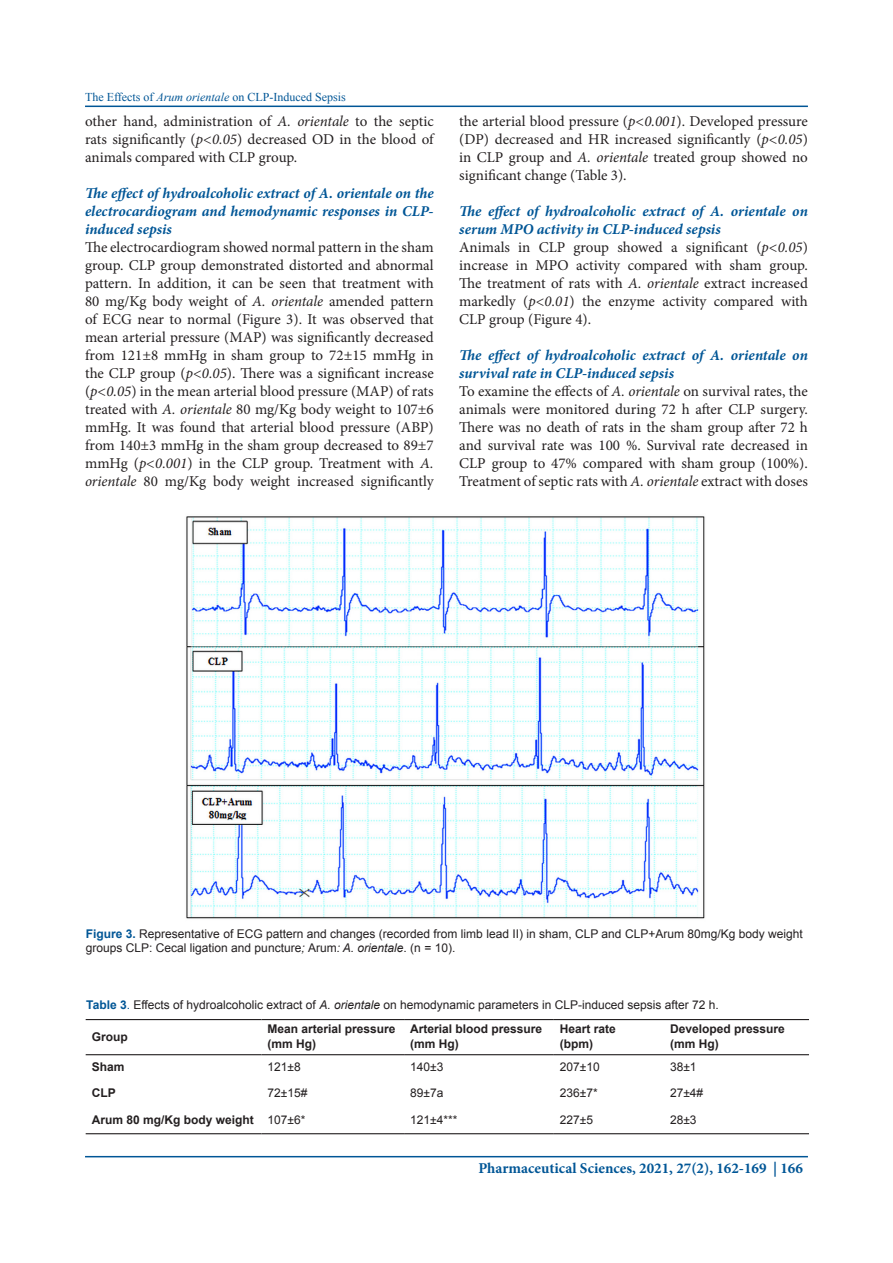
<style>
.page{position:relative;width:893px;height:1263px;background:#fff}
.page>*{position:absolute;margin:0;border:0;box-sizing:border-box;transform-origin:0 0}
.t1{font:15px/18px "Minion Pro";color:#231f20;text-align:justify}
.Heading_2{font:italic 700 15px/18px "Minion Pro";letter-spacing:-.005em;color:#005696}
.t2{font:700 15px "Minion Pro";color:#005696}
.t3{font:12px/14.4px "Arial";color:#231f20}
.t4{font:700 12px/14.4px "Arial";color:#231f20}
.t5{font:12px "Times New Roman";color:#005696}
.s1{font-style:italic}
.s2{font-weight:700;color:#005696}
.s3{color:#005696}
</style>
<div class="page">
<hr style="left:85px;top:106px;width:723px;height:1px;background:#005696">
<hr style="left:85px;top:1156px;width:723px;height:1px;background:#005696">
<img style="left:186px;top:516px;width:519px;height:403px">
<hr style="left:86px;top:1019px;width:176px;height:1px;background:#231f20">
<hr style="left:262px;top:1019px;width:142px;height:1px;background:#231f20">
<hr style="left:404px;top:1019px;width:150px;height:1px;background:#231f20">
<hr style="left:554px;top:1019px;width:110px;height:1px;background:#231f20">
<hr style="left:664px;top:1019px;width:145px;height:1px;background:#231f20">
<hr style="left:86px;top:1054px;width:176px;height:1px;background:#231f20">
<hr style="left:262px;top:1054px;width:142px;height:1px;background:#231f20">
<hr style="left:404px;top:1054px;width:150px;height:1px;background:#231f20">
<hr style="left:554px;top:1054px;width:110px;height:1px;background:#231f20">
<hr style="left:664px;top:1054px;width:145px;height:1px;background:#231f20">
<hr style="left:86px;top:1133px;width:176px;height:1px;background:#231f20">
<hr style="left:262px;top:1133px;width:142px;height:1px;background:#231f20">
<hr style="left:404px;top:1133px;width:150px;height:1px;background:#231f20">
<hr style="left:554px;top:1133px;width:110px;height:1px;background:#231f20">
<hr style="left:664px;top:1133px;width:145px;height:1px;background:#231f20">
<p class="t5" style="left:85px;top:89px;width:262px">The Effects of <span class="s1">Arum orientale</span> on CLP-Induced Sepsis</p>
<p class="t1" style="left:85px;top:112px;width:350px">other hand, administration of <span class="s1">A. orientale</span> to the septic rats significantly (<span class="s1">p&lt;0.05</span>) decreased OD in the blood of animals compared with CLP group.</p>
<p class="Heading_2" style="left:85px;top:184px;width:350px;text-align:justify">The effect of hydroalcoholic extract of A. orientale on the electrocardiogram and hemodynamic responses in CLP&shy;induced sepsis</p>
<p class="t1" style="left:85px;top:238px;width:350px">The electrocardiogram showed normal pattern in the sham group. CLP group demonstrated distorted and abnormal pattern. In addition, it can be seen that treatment with 80 mg/Kg body weight of <span class="s1">A. orientale</span> amended pattern of ECG near to normal (Figure 3). It was observed that mean arterial pressure (MAP) was significantly decreased from 121±8 mmHg in sham group to 72±15 mmHg in the CLP group (<span class="s1">p&lt;0.05</span>). There was a significant increase (<span class="s1">p&lt;0.05</span>) in the mean arterial blood pressure (MAP) of rats treated with <span class="s1">A. orientale</span> 80 mg/Kg body weight to 107±6 mmHg. It was found that arterial blood pressure (ABP) from 140±3 mmHg in the sham group decreased to 89±7 mmHg (<span class="s1">p&lt;0.001</span>) in the CLP group. Treatment with <span class="s1">A. orientale</span> 80 mg/Kg body weight increased significantly</p>
<p class="t1" style="left:459px;top:112px;width:350px">the arterial blood pressure (<span class="s1">p&lt;0.001</span>). Developed pressure (DP) decreased and HR increased significantly (<span class="s1">p&lt;0.05</span>) in CLP group and <span class="s1">A. orientale</span> treated group showed no significant change (Table 3).</p>
<p class="Heading_2" style="left:459px;top:202px;width:350px">The effect of hydroalcoholic extract of A. orientale on serum MPO activity in CLP-induced sepsis</p>
<p class="t1" style="left:459px;top:238px;width:350px">Animals in CLP group showed a significant (<span class="s1">p&lt;0.05</span>) increase in MPO activity compared with sham group.<br>The treatment of rats with <span class="s1">A. orientale</span> extract increased markedly (<span class="s1">p&lt;0.01</span>) the enzyme activity compared with CLP group (Figure 4).</p>
<p class="Heading_2" style="left:459px;top:346px;width:350px">The effect of hydroalcoholic extract of A. orientale on survival rate in CLP-induced sepsis</p>
<p class="t1" style="left:459px;top:382px;width:350px">To examine the effects of <span class="s1">A. orientale</span> on survival rates, the animals were monitored during 72 h after CLP surgery.<br>There was no death of rats in the sham group after 72 h and survival rate was 100 %. Survival rate decreased in CLP group to 47% compared with sham group (100%).<br>Treatment of septic rats with <span class="s1">A. orientale</span> extract with doses</p>
<p class="t3" style="left:86px;top:926px;width:718px"><span class="s2">Figure 3.</span> Representative of ECG pattern and changes (recorded from limb lead II) in sham, CLP and CLP+Arum 80mg/Kg body weight groups CLP: Cecal ligation and puncture<span class="s1">;</span> Arum<span class="s1">: A. orientale</span>. (n = 10).</p>
<p class="t3" style="left:86px;top:998px;width:634px"><span class="s2">Table 3</span><span class="s3">.</span> Effects of hydroalcoholic extract of <span class="s1">A. orientale</span> on hemodynamic parameters in CLP-induced sepsis after 72 h.</p>
<p class="t4" style="left:92px;top:1029px;width:38px">Group</p>
<p class="t4" style="left:268px;top:1022px;width:130px">Mean arterial pressure (mm Hg)</p>
<p class="t4" style="left:410px;top:1022px;width:134px">Arterial blood pressure (mm Hg)</p>
<p class="t4" style="left:560px;top:1022px;width:58px">Heart rate</p>
<p class="t4" style="left:560px;top:1037px;width:35px">(bpm)</p>
<p class="t4" style="left:670px;top:1022px;width:116px">Developed pressure (mm Hg)</p>
<p class="t4" style="left:92px;top:1060px;width:34px">Sham</p>
<p class="t3" style="left:268px;top:1060px;width:35px">121±8</p>
<p class="t3" style="left:410px;top:1060px;width:35px">140±3</p>
<p class="t3" style="left:560px;top:1060px;width:41px">207±10</p>
<p class="t3" style="left:670px;top:1060px;width:28px">38±1</p>
<p class="t4" style="left:92px;top:1086px;width:25px">CLP</p>
<p class="t3" style="left:268px;top:1086px;width:41px">72±15#</p>
<p class="t3" style="left:410px;top:1086px;width:35px">89±7a</p>
<p class="t3" style="left:560px;top:1086px;width:39px">236±7*</p>
<p class="t3" style="left:670px;top:1086px;width:35px">27±4#</p>
<p class="t4" style="left:92px;top:1113px;width:164px">Arum 80 mg/Kg body weight</p>
<p class="t3" style="left:268px;top:1112px;width:39px">107±6*</p>
<p class="t3" style="left:410px;top:1112px;width:49px">121±4***</p>
<p class="t3" style="left:560px;top:1112px;width:35px">227±5</p>
<p class="t3" style="left:670px;top:1112px;width:28px">28±3</p>
<p class="t2" style="left:478px;top:1158px;width:326px">Pharmaceutical Sciences, 2021, 27(2), 162-169 | 166</p>
</div>
